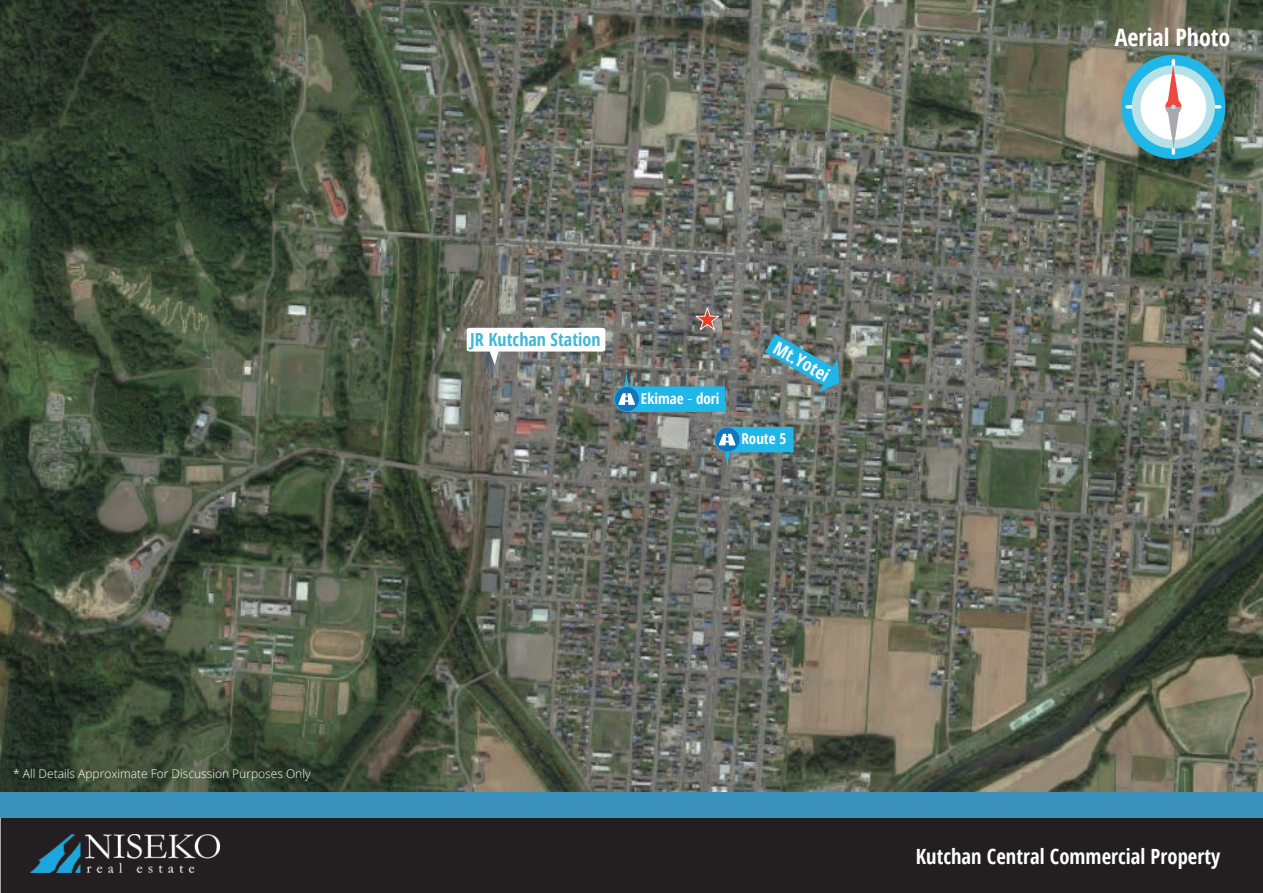
<style>
.page{position:relative;width:1263px;height:893px;background:#fff}
.page>*{position:absolute;margin:0;border:0;box-sizing:border-box;transform-origin:0 0}
.t1{font:24.3px "Koz Go Pr 6 N";color:#eb3e26}
.t2{font:700 condensed 24px "Open Sans";color:#fff}
.t3{font:700 condensed 21px "Open Sans";color:#fff}
.t4{font:700 condensed 18px "Open Sans";color:#3fb7d9}
.t5{font:700 condensed 18px "Open Sans";color:#fff}
.t6{font:700 condensed 15px "Open Sans";color:#fff}
.t7{font:300 12px "Open Sans";color:#fff}
.s1{font-family:"Koz Go Pr 6 N";font-weight:400;font-stretch:normal}
</style>
<div class="page">
<img style="left:0;top:0;width:1263px;height:792px">
<div style="left:1px;top:818px;width:1262px;height:75px;background:#231f20"></div>
<img style="left:30px;top:834px;width:189px;height:39px">
<div style="left:0;top:792px;width:1263px;height:26px;background:#3b92bd"></div>
<div style="left:727px;top:427px;width:67px;height:25px;background:#21b6e8"></div>
<svg style="left:714px;top:427px;width:26px;height:25px"></svg>
<div style="left:715px;top:428px;width:24px;height:24px;background:#1276bd;border-radius:50%"></div>
<svg style="left:719px;top:434px;width:16px;height:32px"></svg>
<div style="left:627px;top:386px;width:98px;height:26px;background:#21b6e8"></div>
<svg style="left:614px;top:386px;width:25px;height:26px"></svg>
<div style="left:615px;top:387px;width:24px;height:24px;background:#1276bd;border-radius:50%"></div>
<svg style="left:618px;top:372px;width:17px;height:33px"></svg>
<div style="left:1121px;top:55px;width:104px;height:104px;background:#21b6e8;border-radius:50%"></div>
<svg style="left:1125px;top:105px;width:7px;height:4px"></svg>
<svg style="left:1215px;top:105px;width:6px;height:4px"></svg>
<div style="left:1132px;top:65px;width:83px;height:83px;background:#b6e1e9;border-radius:50%"></div>
<div style="left:1140px;top:74px;width:66px;height:66px;background:#fff;border-radius:50%"></div>
<svg style="left:1165px;top:59px;width:16px;height:96px"></svg>
<svg style="left:467px;top:328px;width:138px;height:37px"></svg>
<svg style="left:695px;top:307px;width:24px;height:24px"></svg>
<svg style="left:765px;top:334px;width:74px;height:59px;background:#568e9d"></svg>
<p class="t7" style="left:13px;top:765px;width:299px">* All Details Approximate For Discussion Purposes Only</p>
<h3 class="t4" style="left:470px;top:327px;width:132px">JR Kutchan Station</h3>
<h1 class="t1" style="left:695px;top:305px;width:26px">★</h1>
<p class="t6" style="left:641px;top:388px;width:80px">Ekimae <span class="s1">-</span> dori</p>
<h3 class="t5" style="left:781px;top:335px;width:62px;rotate:29deg">Mt.Yotei</h3>
<p class="t6" style="left:741px;top:428px;width:47px">Route 5</p>
<h2 class="t2" style="left:1115px;top:20px;width:117px">Aerial Photo</h2>
<h3 class="t3" style="left:916px;top:841px;width:306px">Kutchan Central Commercial Property</h3>
</div>
